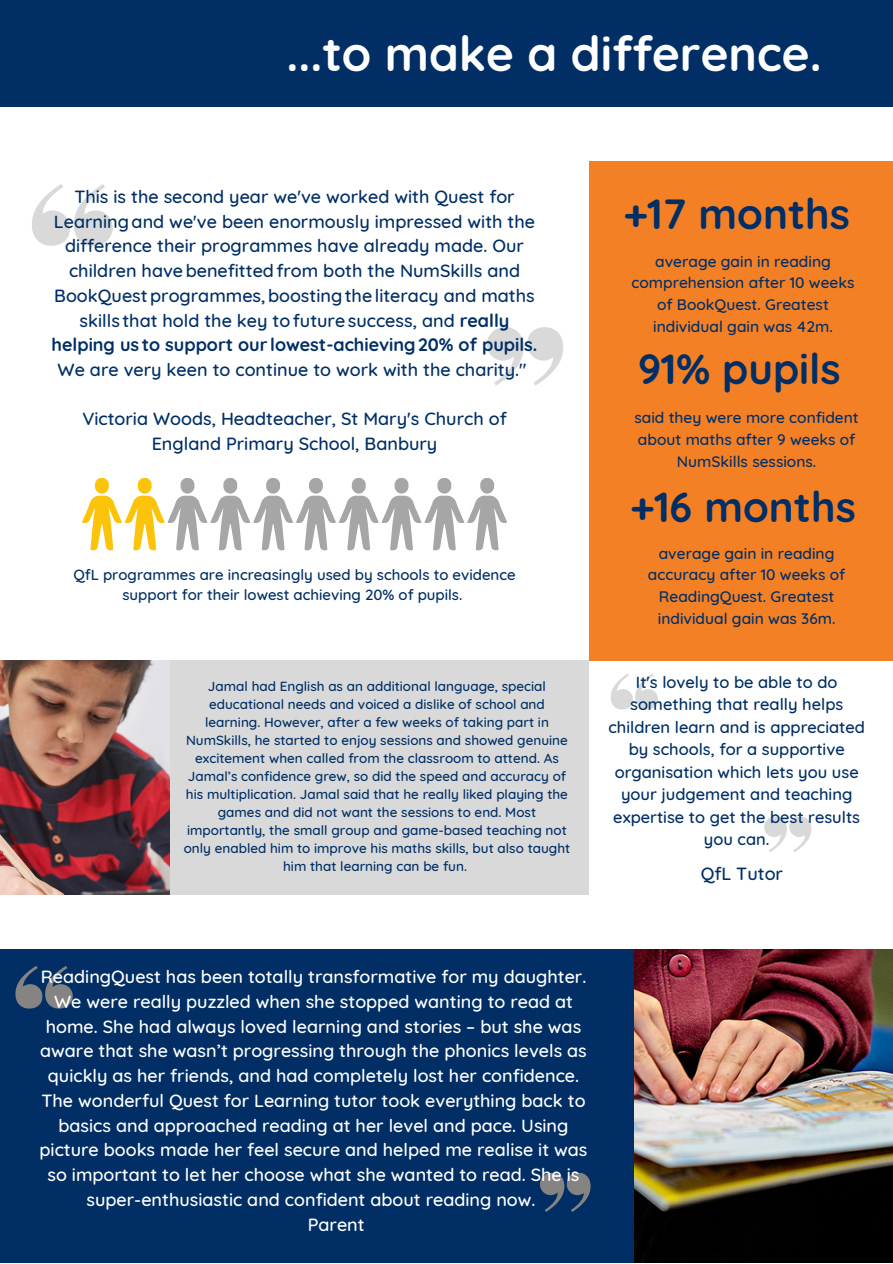
<style>
.page{position:relative;width:893px;height:1264px;background:#fff}
.page>*{position:absolute;margin:0;border:0;box-sizing:border-box;transform-origin:0 0}
.t1{font:700 48px "Quicksand";color:#fff}
.t2{font:700 42px "Quicksand";color:#012f65}
.t3{font:500 18px/24.8px "Quicksand";color:#fff;text-align:center}
.t4{font:500 18px/24.8px "Quicksand";color:#012f65;text-align:center}
.t5{font:500 16.5px/22.5px "Quicksand";color:#012f65;text-align:center}
.t6{font:500 15.6px/21.6px "Quicksand";color:#012f65;text-align:center}
.t7{font:500 15px/20.2px "Quicksand";color:#012f65;text-align:center}
.t8{font:500 13.5px/18px "Quicksand";color:#012f65;text-align:center}
.s1{font-weight:700}
</style>
<div class="page">
<div style="left:589px;top:158px;width:303px;height:502px;background:#f48026"></div>
<div style="left:0;top:949px;width:634px;height:313px;background:#012f65"></div>
<svg style="left:32px;top:184px;width:81px;height:62px"></svg>
<svg style="left:487px;top:327px;width:76px;height:58px"></svg>
<div style="left:0;top:660px;width:589px;height:236px;background:#d9d9d9"></div>
<svg style="left:611px;top:674px;width:47px;height:35px"></svg>
<svg style="left:764px;top:816px;width:47px;height:36px"></svg>
<svg style="left:82px;top:478px;width:296px;height:72px"></svg>
<img style="left:634px;top:949px;width:258px;height:313px">
<div style="left:0;top:0;width:892px;height:107px;background:#012f65"></div>
<div style="left:0;top:107px;width:892px;height:53px;background:#fff"></div>
<svg style="left:15px;top:966px;width:58px;height:42px"></svg>
<svg style="left:540px;top:1173px;width:50px;height:38px"></svg>
<img style="left:0;top:660px;width:170px;height:235px">
<div style="left:0;top:895px;width:892px;height:53px;background:#fff"></div>
<p class="t1" style="left:286px;top:23px;width:536px">...to make a difference.</p>
<p class="t4" style="left:52px;top:184px;width:487px">This is the second year we've worked with Quest for Learningand we've been enormously impressed with the difference their programmes have already made. Our children havebenefittedfrom both the NumSkills and BookQuestprogrammes,boostingtheliteracy and maths skills that hold the key tofuturesuccess, and <span class="s1">really helping us to support our lowest-achieving20% of pupils.<br></span>We are very keen to continue to work with the charity."</p>
<p class="t4" style="left:82px;top:406px;width:426px">Victoria Woods, Headteacher, St Mary's Church of<br>England Primary School, Banbury</p>
<p class="t7" style="left:73px;top:564px;width:443px">QfL programmes are increasingly used by schools to evidence support for their lowest achieving 20% of pupils.</p>
<p class="t8" style="left:184px;top:676px;width:388px">Jamal had English as an additional language, special educational needs and voiced a dislike of school and learning. However, after a few weeks of taking part in NumSkills, he started to enjoy sessions and showed genuine excitement when called from the classroom to attend. As Jamal’s confidence grew, so did the speed and accuracy of his multiplication. Jamal said that he really liked playing the games and did not want the sessions to end. Most importantly, the small group and game-based teaching not only enabled him to improve his maths skills, but also taught him that learning can be fun.</p>
<p class="t2" style="left:623px;top:187px;width:228px">+17 months</p>
<p class="t6" style="left:631px;top:250px;width:224px">average gain in reading comprehension after 10 weeks of BookQuest. Greatest individual gain was 42m.</p>
<p class="t2" style="left:638px;top:342px;width:204px">91% pupils</p>
<p class="t6" style="left:634px;top:406px;width:226px">said they were more confident about maths after 9 weeks of<br>NumSkills sessions.</p>
<p class="t2" style="left:630px;top:480px;width:227px">+16 months</p>
<p class="t6" style="left:648px;top:542px;width:199px">average gain in reading accuracy after 10 weeks of<br>ReadingQuest. Greatest individual gain was 36m.</p>
<p class="t5" style="left:608px;top:670px;width:258px">It's lovely to be able to do something that really helps children learn and is appreciated by schools, for a supportive organisation which lets you use your judgement and teaching expertise to get the best results you can.</p>
<p class="t4" style="left:700px;top:860px;width:84px">QfL Tutor</p>
<p class="t3" style="left:40px;top:964px;width:549px">ReadingQuest has been totally transformative for my daughter.<br>We were really puzzled when she stopped wanting to read at home. She had always loved learning and stories – but she was aware that she wasn’t progressing through the phonics levels as quickly as her friends, and had completely lost her confidence.<br>The wonderful Quest for Learning tutor took everything back to basics and approached reading at her level and pace. Using picture books made her feel secure and helped me realise it was so important to let her choose what she wanted to read. She is super-enthusiastic and confident about reading now.</p>
<p class="t3" style="left:308px;top:1211px;width:58px">Parent</p>
</div>
